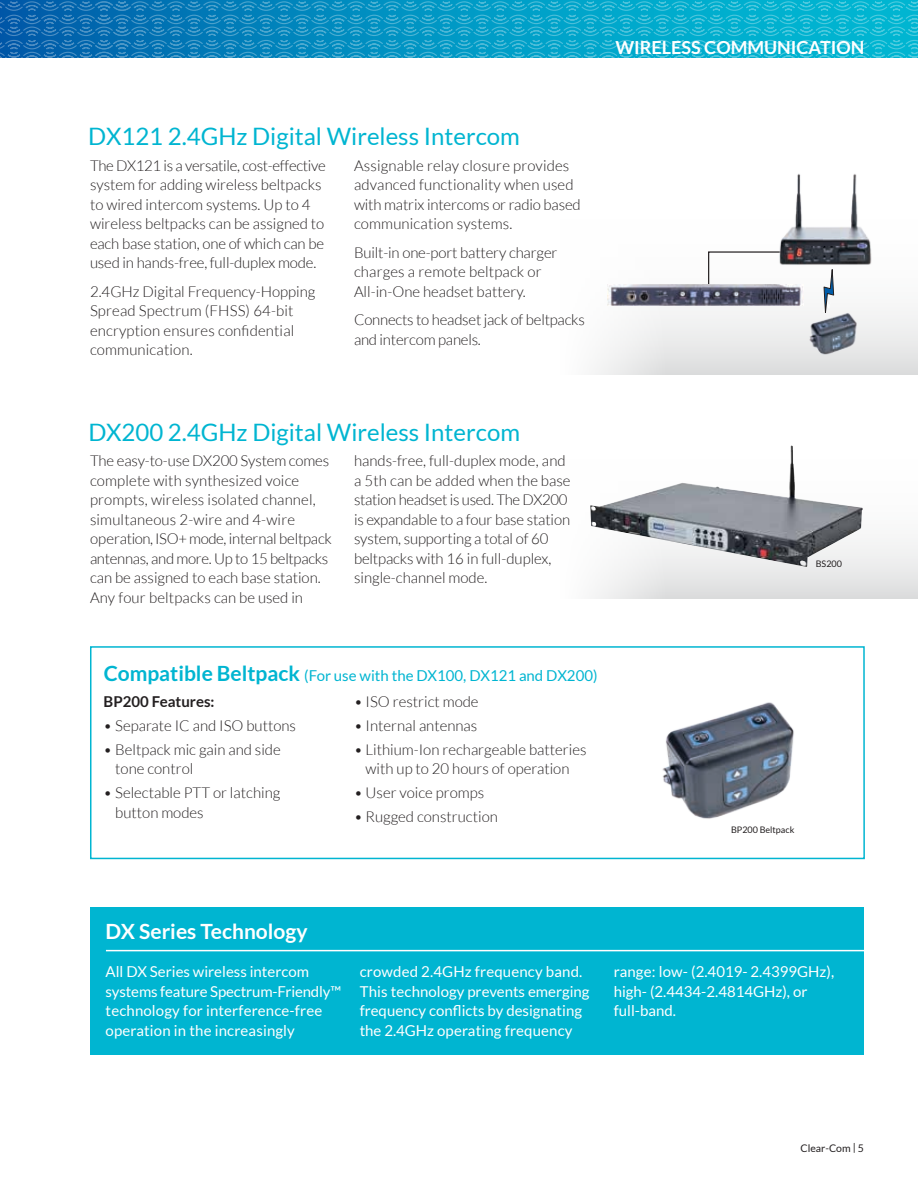
<style>
.page{position:relative;width:918px;height:1188px;background:#fff}
.page>*{position:absolute;margin:0;border:0;box-sizing:border-box;transform-origin:0 0}
.t1{font:24px "Lato";color:#00b5d1}
.t2{font:700 21px "Lato";color:#fff}
.t3{font:700 18px "Lato";color:#fff}
.t4{font:300 15px/19.5px "Lato";color:#231f20}
.t5{font:15px/19.5px "Lato";color:#fff}
.t6{font:15px/25.3px "Lato";color:#00b5d1}
.t7{font:10.5px "Lato";color:#231f20}
.t8{font:9px "Lato";color:#231f20}
.s1{font-weight:700;font-size:21px}
.s2{font-weight:700;color:#231f20}
</style>
<div class="page">
<svg style="left:0;top:0;width:918px;height:58px;background:#129ac6"></svg>
<div style="left:496px;top:157px;width:422px;height:218px;background:linear-gradient(to bottom,#fff,#e7e7e7)"></div>
<div style="left:447px;top:194px;width:219px;height:186px;background:#fff"></div>
<div style="left:496px;top:403px;width:422px;height:196px;background:linear-gradient(to bottom,#fff,#e7e8e8)"></div>
<div style="left:447px;top:437px;width:219px;height:166px;background:#fff"></div>
<img style="left:807px;top:311px;width:52px;height:50px">
<svg style="left:707px;top:251px;width:101px;height:36px"></svg>
<svg style="left:823px;top:279px;width:11px;height:37px"></svg>
<img style="left:772px;top:168px;width:106px;height:111px">
<img style="left:608px;top:284px;width:195px;height:21px">
<img style="left:590px;top:446px;width:273px;height:121px">
<img style="left:662px;top:702px;width:132px;height:117px">
<div style="left:90px;top:907px;width:774px;height:148px;background:#00b5d1"></div>
<hr style="left:106px;top:950px;width:762px;height:1px;background:#fff">
<div style="left:90px;top:646px;width:775px;height:213px;border:2px solid #00b5d1"></div>
<p class="t3" style="left:615px;top:37px;width:251px">WIRELESS COMMUNICATION</p>
<h1 class="t1" style="left:88px;top:123px;width:433px">DX121 2.4GHz Digital Wireless Intercom</h1>
<p class="t4" style="left:90px;top:156px;width:237px">The DX121 is a versatile, cost-effective system for adding wireless beltpacks to wired intercom systems. Up to 4 wireless beltpacks can be assigned to each base station, one of which can be used in hands-free, full-duplex mode.</p>
<p class="t4" style="left:90px;top:282px;width:227px">2.4GHz Digital Frequency-Hopping<br>Spread Spectrum (FHSS) 64-bit encryption ensures confidential communication.</p>
<p class="t4" style="left:354px;top:156px;width:228px">Assignable relay closure provides advanced functionality when used with matrix intercoms or radio based communication systems.</p>
<p class="t4" style="left:354px;top:243px;width:205px">Built-in one-port battery charger charges a remote beltpack or<br>All-in-One headset battery.</p>
<p class="t4" style="left:354px;top:310px;width:232px">Connects to headset jack of beltpacks and intercom panels.</p>
<h1 class="t1" style="left:88px;top:419px;width:433px">DX200 2.4GHz Digital Wireless Intercom</h1>
<p class="t4" style="left:90px;top:451px;width:244px">The easy-to-use DX200 System comes complete with synthesized voice prompts, wireless isolated channel, simultaneous 2-wire and 4-wire operation, ISO+ mode, internal beltpack antennas, and more. Up to 15 beltpacks can be assigned to each base station.<br>Any four beltpacks can be used in</p>
<p class="t4" style="left:354px;top:451px;width:218px">hands-free, full-duplex mode, and a 5th can be added when the base station headset is used. The DX200 is expandable to a four base station system, supporting a total of 60 beltpacks with 16 in full-duplex, single-channel mode.</p>
<p class="t6" style="left:104px;top:663px;width:495px"><span class="s1">Compatible Beltpack</span> (For use with the DX100, DX121 and DX200)<br><span class="s2">BP200 Features:</span></p>
<p class="t4" style="left:104px;top:716px;width:194px">• Separate IC and ISO buttons</p>
<p class="t4" style="left:115px;top:740px;width:167px;text-indent:-12px">• Beltpack mic gain and side tone control</p>
<p class="t4" style="left:115px;top:783px;width:167px;text-indent:-12px">• Selectable PTT or latching button modes</p>
<p class="t4" style="left:354px;top:692px;width:126px">• ISO restrict mode</p>
<p class="t4" style="left:354px;top:716px;width:125px">• Internal antennas</p>
<p class="t4" style="left:354px;top:740px;width:234px;text-align:center">• Lithium-Ion rechargeable batteries with up to 20 hours of operation</p>
<p class="t4" style="left:354px;top:783px;width:132px">• User voice promps</p>
<p class="t4" style="left:354px;top:807px;width:145px">• Rugged construction</p>
<p class="t8" style="left:816px;top:559px;width:28px">BS200</p>
<p class="t8" style="left:731px;top:825px;width:65px">BP200 Beltpack</p>
<h2 class="t2" style="left:106px;top:920px;width:203px">DX Series Technology</h2>
<p class="t5" style="left:106px;top:962px;width:237px">All DX Series wireless intercom systems feature Spectrum-Friendly™ technology for interference-free operation in the increasingly</p>
<p class="t5" style="left:360px;top:962px;width:231px">crowded 2.4GHz frequency band.<br>This technology prevents emerging frequency conflicts by designating the 2.4GHz operating frequency</p>
<p class="t5" style="left:614px;top:962px;width:222px">range: low- (2.4019- 2.4399GHz), high- (2.4434-2.4814GHz), or full-band.</p>
<p class="t7" style="left:800px;top:1142px;width:65px">Clear-Com | 5</p>
</div>
